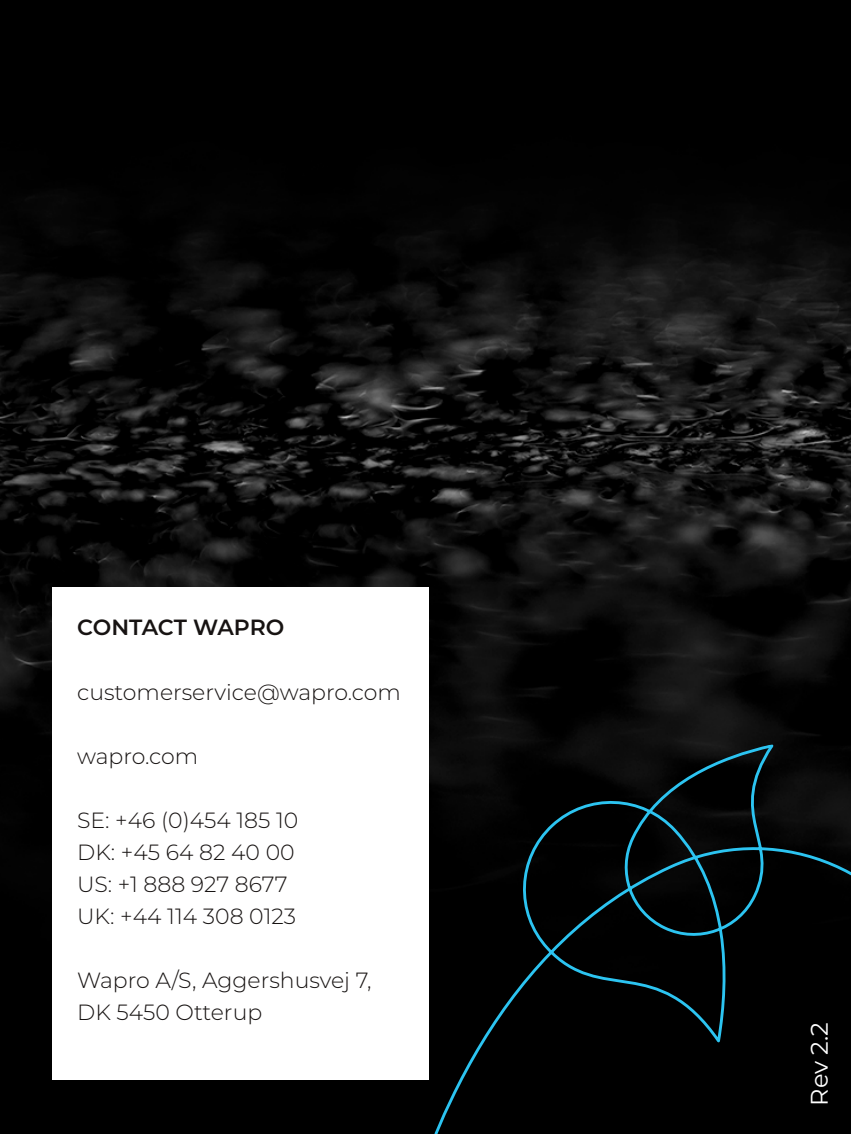
<style>
.page{position:relative;width:851px;height:1134px;background:#fff}
.page>*{position:absolute;margin:0;border:0;box-sizing:border-box;transform-origin:0 0}
.t1{font:24px "Montserrat";color:#fff}
.Paragraph_Text_Brochure{font:300 22px "Montserrat";color:#171312}
.Paragraph_Text_Brochure-2{font:600 22px "Montserrat";letter-spacing:-.01em;color:#171312}
</style>
<div class="page">
<img style="left:0;top:0;width:850px;height:1134px">
<svg style="left:386px;top:742px;width:464px;height:392px;background:#030709"></svg>
<div style="left:53px;top:587px;width:376px;height:492px;background:#fff"></div>
<p class="Paragraph_Text_Brochure-2" style="left:77px;top:612px;width:209px">CONTACT WAPRO</p>
<p class="Paragraph_Text_Brochure" style="left:77px;top:677px;width:325px">customerservice@wapro.com</p>
<p class="Paragraph_Text_Brochure" style="left:77px;top:741px;width:122px">wapro.com</p>
<p class="Paragraph_Text_Brochure" style="left:77px;top:805px;width:223px">SE: +46 (0)454 185 10</p>
<p class="Paragraph_Text_Brochure" style="left:77px;top:837px;width:219px">DK: +45 64 82 40 00</p>
<p class="Paragraph_Text_Brochure" style="left:77px;top:869px;width:212px">US: +1 888 927 8677</p>
<p class="Paragraph_Text_Brochure" style="left:77px;top:901px;width:220px">UK: +44 114 308 0123</p>
<p class="Paragraph_Text_Brochure" style="left:77px;top:965px;width:296px">Wapro A/S, Aggershusvej 7,</p>
<p class="Paragraph_Text_Brochure" style="left:77px;top:997px;width:186px">DK 5450 Otterup</p>
<p class="t1" style="left:802px;top:1106px;width:85px;rotate:-90deg">Rev 2.2</p>
</div>
